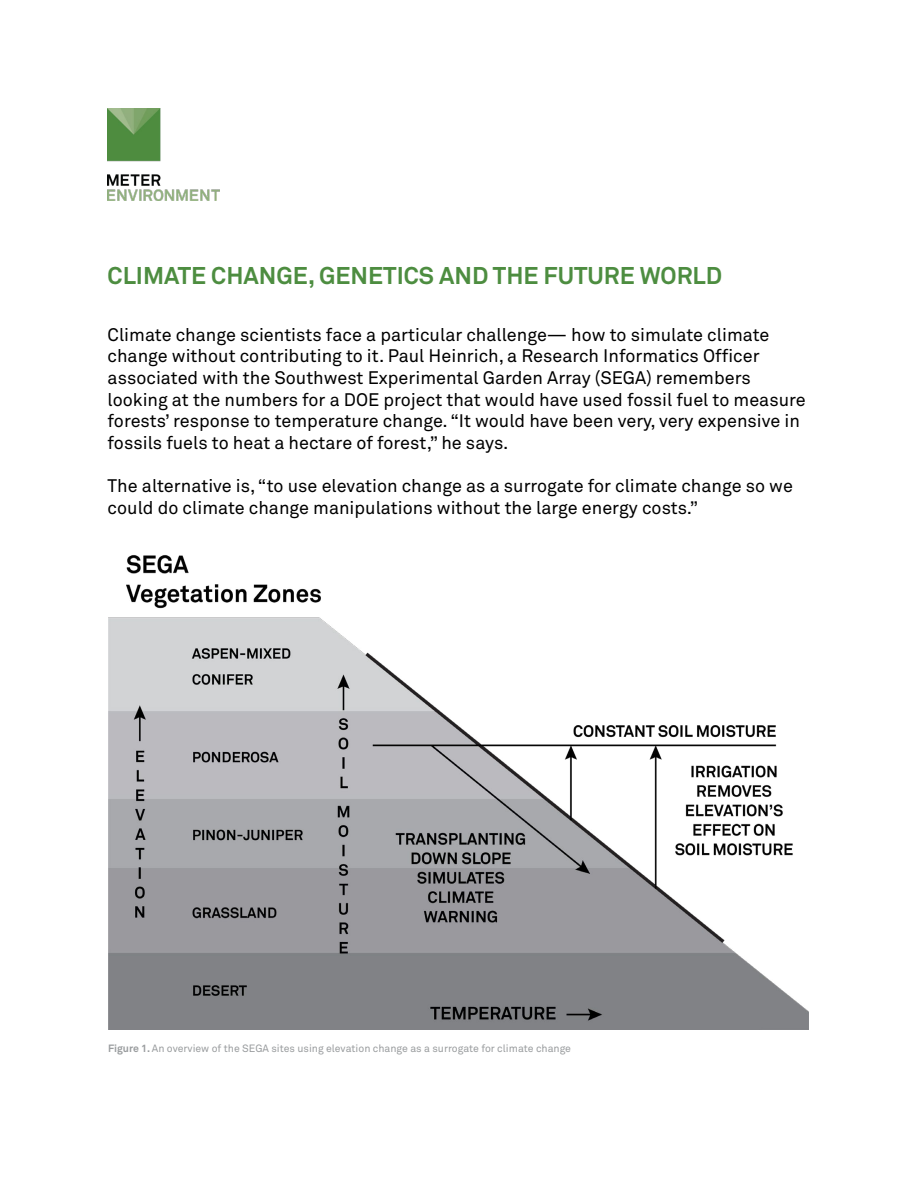
<style>
.page{position:relative;width:918px;height:1188px;background:#fff}
.page>*{position:absolute;margin:0;border:0;box-sizing:border-box;transform-origin:0 0}
.t1{font:700 24px "Akkurat";color:#4d8d40}
.t2{font:18px/21.6px "Akkurat Pro";color:#000}
.t3{font:10.5px "Akkurat Pro";color:#999c9e}
.s1{font-weight:700}
</style>
<div class="page">
<img style="left:108px;top:108px;width:111px;height:92px">
<img style="left:108px;top:555px;width:700px;height:475px">
<h1 class="t1" style="left:108px;top:261px;width:616px">CLIMATE CHANGE, GENETICS AND THE FUTURE WORLD</h1>
<p class="t2" style="left:108px;top:324px;width:700px">Climate change scientists face a particular challenge— how to simulate climate change without contributing to it. Paul Heinrich, a Research Informatics Officer associated with the Southwest Experimental Garden Array (SEGA) remembers looking at the numbers for a DOE project that would have used fossil fuel to measure forests’ response to temperature change. “It would have been very, very expensive in fossils fuels to heat a hectare of forest,” he says.</p>
<p class="t2" style="left:108px;top:475px;width:687px">The alternative is, “to use elevation change as a surrogate for climate change so we could do climate change manipulations without the large energy costs.”</p>
<p class="t3" style="left:108px;top:1042px;width:465px"><span class="s1">Figure 1.</span> An overview of the SEGA sites using elevation change as a surrogate for climate change</p>
</div>
